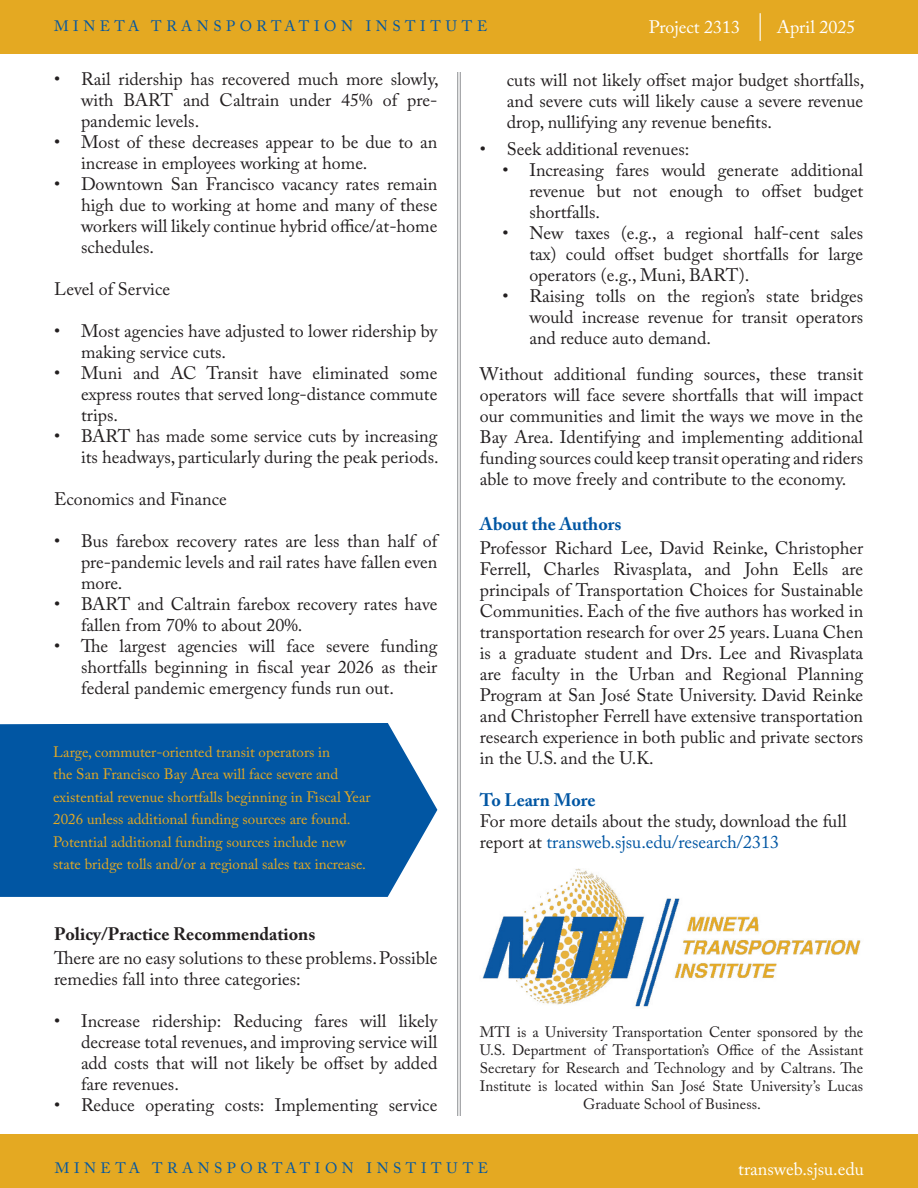
<style>
.page{position:relative;width:918px;height:1188px;background:#fff}
.page>*{position:absolute;margin:0;border:0;box-sizing:border-box;transform-origin:0 0}
.t1{font:18px/21px "Adobe Caslon Pro";color:#231f20;text-align:justify}
.t2{font:18px "Adobe Caslon Pro";color:#fff}
.t3{font:700 18px "Adobe Caslon Pro";color:#231f20}
.t4{font:700 18px "Adobe Caslon Pro";color:#0156a3}
.t5{font:15px/22.5px "Adobe Caslon Pro";color:#e4a922}
.t6{font:15px/18px "Adobe Caslon Pro";color:#231f20;text-align:center}
.t7{font:15px "Adobe Caslon Pro";letter-spacing:.3em;color:#0156a3}
.s1{color:#0156a3}
</style>
<div class="page">
<div style="left:0;top:0;width:918px;height:54px;background:#e4a922"></div>
<svg style="left:760px;top:13px;width:1px;height:28px"></svg>
<hr style="left:457px;top:72px;width:1px;height:1044px;background:#8a8c8f">
<hr style="left:460px;top:72px;width:1px;height:1044px;background:#8a8c8f">
<div style="left:0;top:723px;width:437px;height:174px;background:#0156a3"></div>
<img style="left:482px;top:868px;width:379px;height:139px">
<div style="left:0;top:1134px;width:918px;height:54px;background:#e4a922"></div>
<p class="t7" style="left:54px;top:17px;width:435px">MINETA TRANSPORTATION INSTITUTE</p>
<p class="t2" style="left:649px;top:16px;width:93px">Project 2313</p>
<p class="t2" style="left:777px;top:16px;width:80px">April 2025</p>
<p class="t1" style="left:81px;top:69px;width:359px;text-indent:-27px">• Rail ridership has recovered much more slowly, with BART and Caltrain under 45% of pre&shy;pandemic levels.</p>
<p class="t1" style="left:81px;top:132px;width:358px;text-indent:-27px">• Most of these decreases appear to be due to an increase in employees working at home.</p>
<p class="t1" style="left:81px;top:174px;width:358px;text-indent:-27px">• Downtown San Francisco vacancy rates remain high due to working at home and many of these workers will likely continue hybrid ofce/at-home schedules.</p>
<p class="t1" style="left:54px;top:279px;width:118px">Level of Service</p>
<p class="t1" style="left:81px;top:321px;width:358px;text-indent:-27px">• Most agencies have adjusted to lower ridership by making service cuts.</p>
<p class="t1" style="left:81px;top:363px;width:358px;text-indent:-27px">• Muni and AC Transit have eliminated some express routes that served long-distance commute trips.</p>
<p class="t1" style="left:54px;top:426px;width:386px;text-align:right">• BART has made some service cuts by increasing its headways, particularly during the peak periods.</p>
<p class="t1" style="left:54px;top:489px;width:174px">Economics and Finance</p>
<p class="t1" style="left:81px;top:531px;width:360px;text-indent:-27px">• Bus farebox recovery rates are less than half of pre-pandemic levels and rail rates have fallen even more.</p>
<p class="t1" style="left:81px;top:594px;width:358px;text-indent:-27px">• BART and Caltrain farebox recovery rates have fallen from 70% to about 20%.</p>
<p class="t1" style="left:81px;top:636px;width:358px;text-indent:-27px">• Te largest agencies will face severe funding shortfalls beginning in fscal year 2026 as their federal pandemic emergency funds run out.</p>
<p class="t1" style="left:507px;top:69px;width:359px">cuts will not likely ofset major budget shortfalls, and severe cuts will likely cause a severe revenue drop, nullifying any revenue benefts.</p>
<p class="t1" style="left:480px;top:138px;width:211px">• Seek additional revenues:</p>
<p class="t1" style="left:529px;top:159px;width:335px;text-indent:-27px">• Increasing fares would generate additional revenue but not enough to ofset budget shortfalls.</p>
<p class="t1" style="left:529px;top:222px;width:335px;text-indent:-27px">• New taxes (e.g., a regional half-cent sales tax) could ofset budget shortfalls for large operators (e.g., Muni, BART).</p>
<p class="t1" style="left:529px;top:285px;width:335px;text-indent:-27px">• Raising tolls on the region’s state bridges would increase revenue for transit operators and reduce auto demand.</p>
<p class="t1" style="left:480px;top:363px;width:385px">Without additional funding sources, these transit operators will face severe shortfalls that will impact our communities and limit the ways we move in the Bay Area. Identifying and implementing additional funding sources could keep transit operating and riders able to move freely and contribute to the economy.</p>
<h4 class="t4" style="left:480px;top:513px;width:143px">About the Authors</h4>
<p class="t1" style="left:480px;top:537px;width:385px">Professor Richard Lee, David Reinke, Christopher Ferrell, Charles Rivasplata, and John Eells are principals of Transportation Choices for Sustainable Communities. Each of the fve authors has worked in transportation research for over 25 years. Luana Chen is a graduate student and Drs. Lee and Rivasplata are faculty in the Urban and Regional Planning Program at San José State University. David Reinke and Christopher Ferrell have extensive transportation research experience in both public and private sectors in the U.S. and the U.K.</p>
<h4 class="t4" style="left:480px;top:789px;width:117px">To Learn More</h4>
<p class="t1" style="left:480px;top:810px;width:368px">For more details about the study, download the full report at <span class="s1">transweb.sjsu.edu/research/2313</span></p>
<p class="t5" style="left:53px;top:740px;width:319px">Large, commuter-oriented transit operators in<br>the San Francisco Bay Area will face severe and existential revenue shortfalls beginning in Fiscal Year 2026 unless additional funding sources are found.<br>Potential additional funding sources include new state bridge tolls and/or a regional sales tax increase.</p>
<h4 class="t3" style="left:54px;top:924px;width:263px">Policy/Practice Recommendations</h4>
<p class="t1" style="left:54px;top:948px;width:385px">Tere are no easy solutions to these problems. Possible remedies fall into three categories:</p>
<p class="t1" style="left:81px;top:1011px;width:358px;text-indent:-27px">• Increase ridership: Reducing fares will likely decrease total revenues, and improving service will add costs that will not likely be ofset by added fare revenues.</p>
<p class="t1" style="left:54px;top:1095px;width:385px">• Reduce operating costs: Implementing service</p>
<p class="t6" style="left:480px;top:1023px;width:385px">MTI is a University Transportation Center sponsored by the</p>
<p class="t6" style="left:480px;top:1041px;width:385px">U.S. Department of Transportation’s Ofce of the Assistant Secretary for Research and Technology and by Caltrans. Te Institute is located within San José State University’s Lucas Graduate School of Business.</p>
<p class="t7" style="left:55px;top:1159px;width:435px">MINETA TRANSPORTATION INSTITUTE</p>
<p class="t2" style="left:738px;top:1159px;width:127px">transweb.sjsu.edu</p>
</div>
